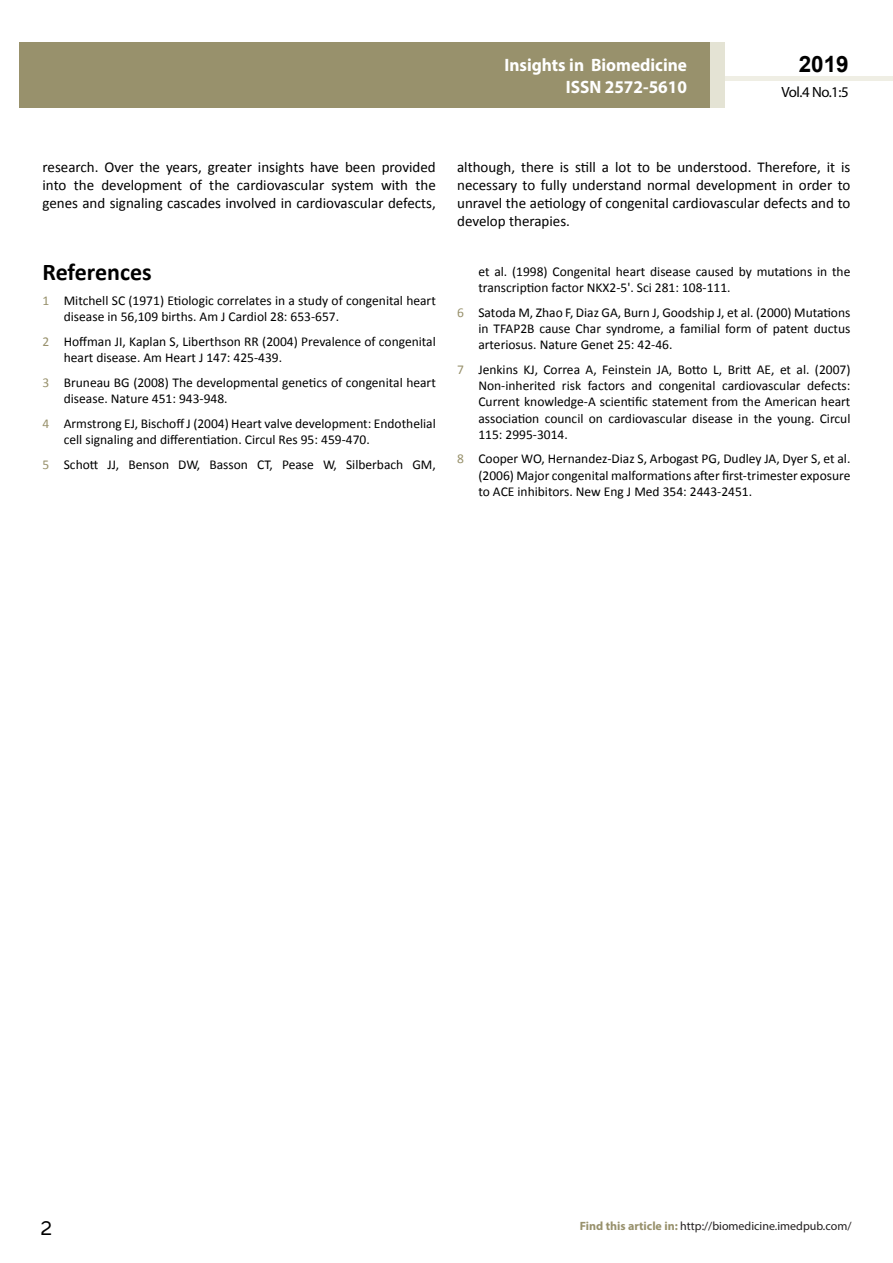
<style>
.page{position:relative;width:893px;height:1263px;background:#fff}
.page>*{position:absolute;margin:0;border:0;box-sizing:border-box;transform-origin:0 0}
.t1{font:25.5px "Tunga";color:#000}
.t2{font:700 24px "Calibri";color:#000}
.t3{font:700 22.5px "Arial";color:#000}
.t4{font:700 18px/21.6px "Myriad Pro";color:#fff;text-align:right;scale:.96 1}
.t5{font:15px/18px "Calibri";color:#000;text-align:justify}
.t6{font:14.85px "Myriad Pro";color:#000}
.t7{font:13.5px/16.2px "Calibri";color:#000}
.t8{font:12px "Myriad Pro";color:#221e1f}
.s1{color:#98916c}
.s2{font-weight:700;color:#98916c}
</style>
<div class="page">
<div style="left:725px;top:76px;width:168px;height:5px;background:#efeee4"></div>
<div style="left:709px;top:42px;width:16px;height:66px;background:#e4e3d4"></div>
<div style="left:19px;top:42px;width:690px;height:66px;background:#98916c"></div>
<h3 class="t4" style="left:517px;top:53px;width:198px">ARCHIVOS DE MEDICINA<br>ISSN 1698-9465</h3>
<h3 class="t3" style="left:799px;top:49px;width:52px">2019</h3>
<h3 class="t4" style="left:504px;top:54px;width:192px">Insights in Biomedicine<br>ISSN 2572-5610</h3>
<p class="t6" style="left:781px;top:83px;width:69px">Vol.4 No.1:5</p>
<p class="t5" style="left:43px;top:158px;width:395px">research. Over the years, greater insights have been provided into the development of the cardiovascular system with the genes and signaling cascades involved in cardiovascular defects,</p>
<p class="t5" style="left:457px;top:158px;width:395px">although, there is still a lot to be understood. Therefore, it is necessary to fully understand normal development in order to unravel the aetiology of congenital cardiovascular defects and to develop therapies.</p>
<h2 class="t2" style="left:43px;top:257px;width:111px">References</h2>
<p class="t7" style="left:64px;top:292px;width:374px;text-indent:-21px"><span class="s1">1</span> Mitchell SC (1971) Etiologic correlates in a study of congenital heart disease in 56,109 births. Am J Cardiol 28: 653-657.</p>
<p class="t7" style="left:64px;top:333px;width:374px;text-indent:-21px"><span class="s1">2</span> Hoffman JI, Kaplan S, Liberthson RR (2004) Prevalence of congenital heart disease. Am Heart J 147: 425-439.</p>
<p class="t7" style="left:64px;top:374px;width:374px;text-indent:-21px"><span class="s1">3</span> Bruneau BG (2008) The developmental genetics of congenital heart disease. Nature 451: 943-948.</p>
<p class="t7" style="left:64px;top:415px;width:374px;text-indent:-21px"><span class="s1">4</span> Armstrong EJ, Bischoff J (2004) Heart valve development: Endothelial cell signaling and differentiation. Circul Res 95: 459-470.</p>
<p class="t7" style="left:43px;top:456px;width:395px"><span class="s1">5</span> Schott JJ, Benson DW, Basson CT, Pease W, Silberbach GM,</p>
<p class="t7" style="left:478px;top:263px;width:374px">et al. (1998) Congenital heart disease caused by mutations in the transcription factor NKX2-5'. Sci 281: 108-111.</p>
<p class="t7" style="left:478px;top:304px;width:374px;text-align:justify;text-indent:-21px"><span class="s1">6</span> Satoda M, Zhao F, Diaz GA, Burn J, Goodship J, et al. (2000) Mutations in TFAP2B cause Char syndrome, a familial form of patent ductus arteriosus. Nature Genet 25: 42-46.</p>
<p class="t7" style="left:478px;top:361px;width:374px;text-align:justify;text-indent:-21px"><span class="s1">7</span> Jenkins KJ, Correa A, Feinstein JA, Botto L, Britt AE, et al. (2007)<br>Non-inherited risk factors and congenital cardiovascular defects:<br>Current knowledge-A scientific statement from the American heart association council on cardiovascular disease in the young. Circul 115: 2995-3014.</p>
<p class="t7" style="left:478px;top:451px;width:374px;text-align:justify;text-indent:-21px"><span class="s1">8</span> Cooper WO, Hernandez-Diaz S, Arbogast PG, Dudley JA, Dyer S, et al. (2006) Major congenital malformations after first-trimester exposure to ACE inhibitors. New Eng J Med 354: 2443-2451.</p>
<h1 class="t1" style="left:41px;top:1211px;width:13px">2</h1>
<p class="t8" style="left:580px;top:1219px;width:273px"><span class="s2">Find this article in:</span> http://biomedicine.imedpub.com/</p>
</div>
